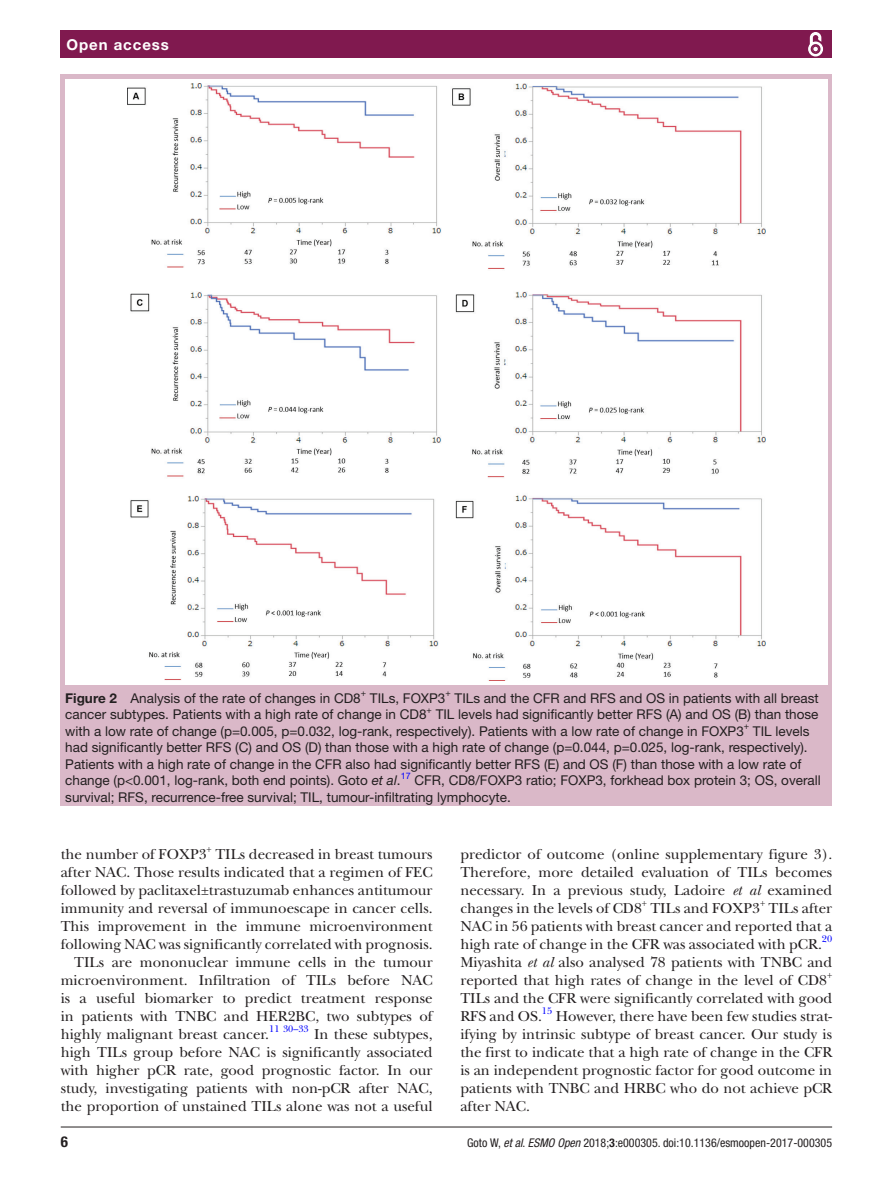
<style>
.page{position:relative;width:893px;height:1191px;background:#fff}
.page>*{position:absolute;margin:0;border:0;box-sizing:border-box;transform-origin:0 0}
.t1{font:15px/18px "New Baskerville";color:#231f20;text-align:justify}
.t2{font:700 15px "Helvetica Neue LT Std";letter-spacing:.065em;color:#fff}
.t3{font:700 condensed 15px "Helvetica Neue LT Std";color:#231f20}
.t4{font:13.5px/16.5px "Helvetica Neue LT Std";color:#231f20}
.t5{font:condensed 12px "Helvetica Neue LT Std";color:#231f20}
.t6{font:9.9px "New Baskerville";color:#00f}
.t7{font:9.9px "New Baskerville";color:#231f20}
.s1{font-weight:700}
.s2{font-style:italic}
</style>
<div class="page">
<div style="left:61px;top:31px;width:771px;height:27px;background:#80194f"></div>
<svg style="left:808px;top:32px;width:15px;height:25px"></svg>
<div style="left:812px;top:45px;width:7px;height:8px;border:1px solid #80194f;border-radius:50%"></div>
<hr style="left:61px;top:1126px;width:771px;height:1px;background:#231f20">
<div style="left:61px;top:74px;width:771px;height:732px;background:#dab8c8"></div>
<div style="left:65px;top:79px;width:762px;height:605px;background:#fff"></div>
<img style="left:127px;top:83px;width:638px;height:597px">
<p class="t2" style="left:66px;top:35px;width:104px">Open access</p>
<p class="t4" style="left:65px;top:689px;width:757px"><span class="s1">Figure 2</span> Analysis of the rate of changes in CD8<sup>+</sup> TILs, FOXP3<sup>+</sup> TILs and the CFR and RFS and OS in patients with all breast cancer subtypes. Patients with a high rate of change in CD8<sup>+</sup> TIL levels had significantly better RFS (A) and OS (B) than those with a low rate of change (p=0.005, p=0.032, log-rank, respectively). Patients with a low rate of change in FOXP3<sup>+</sup> TIL levels had significantly better RFS (C) and OS (D) than those with a high rate of change (p=0.044, p=0.025, log-rank, respectively).<br>Patients with a high rate of change in the CFR also had significantly better RFS (E) and OS (F) than those with a low rate of change (p&lt;0.001, log-rank, both end points). Goto <span class="s2">et al</span>.<sup>17</sup> CFR, CD8/FOXP3 ratio; FOXP3, forkhead box protein 3; OS, overall survival; RFS, recurrence-free survival; TIL, tumour-infiltrating lymphocyte.</p>
<p class="t1" style="left:61px;top:845px;width:147px">the number of FOXP3</p>
<p class="t7" style="left:207px;top:843px;width:7px">+</p>
<p class="t1" style="left:215px;top:845px;width:219px">TILs decreased in breast tumours</p>
<p class="t1" style="left:61px;top:863px;width:373px">after NAC. Those results indicated that a regimen of FEC</p>
<p class="t1" style="left:61px;top:881px;width:373px">followed by paclitaxel±trastuzumab enhances antitumour</p>
<p class="t1" style="left:61px;top:899px;width:373px">immunity and reversal of immunoescape in cancer cells.</p>
<p class="t1" style="left:61px;top:917px;width:373px">This improvement in the immune microenvironment</p>
<p class="t1" style="left:61px;top:935px;width:373px">following NAC was significantly correlated with prognosis.</p>
<p class="t1" style="left:74px;top:953px;width:360px">TILs are mononuclear immune cells in the tumour</p>
<p class="t1" style="left:61px;top:971px;width:373px">microenvironment. Infiltration of TILs before NAC</p>
<p class="t1" style="left:61px;top:989px;width:373px">is a useful biomarker to predict treatment response</p>
<p class="t1" style="left:61px;top:1007px;width:373px">in patients with TNBC and HER2BC, two subtypes of</p>
<p class="t1" style="left:61px;top:1025px;width:210px">highly malignant breast cancer.</p>
<p class="t6" style="left:269px;top:1023px;width:41px">11 30–33</p>
<p class="t1" style="left:61px;top:1025px;width:373px;text-indent:253px">In these subtypes, high TILs group before NAC is significantly associated with higher pCR rate, good prognostic factor. In our study, investigating patients with non-pCR after NAC, the proportion of unstained TILs alone was not a useful</p>
<p class="t1" style="left:460px;top:845px;width:373px">predictor of outcome (online supplementary figure 3).<br>Therefore, more detailed evaluation of TILs becomes necessary. In a previous study, Ladoire <span class="s2">et al</span> examined changes in the levels of CD8<sup>+</sup> TILs and FOXP3</p>
<p class="t7" style="left:760px;top:897px;width:7px">+</p>
<p class="t1" style="left:460px;top:899px;width:373px;text-indent:308px">TILs after NAC in 56 patients with breast cancer and reported that a high rate of change in the CFR was associated with pCR.</p>
<p class="t6" style="left:822px;top:933px;width:12px">20</p>
<p class="t1" style="left:460px;top:953px;width:373px">Miyashita <span class="s2">et al</span> also analysed 78 patients with TNBC and reported that high rates of change in the level of CD8</p>
<p class="t7" style="left:827px;top:969px;width:7px">+</p>
<p class="t1" style="left:460px;top:989px;width:373px">TILs and the CFR were significantly correlated with good<br>RFS and OS.</p>
<p class="t6" style="left:542px;top:1005px;width:12px">15</p>
<p class="t1" style="left:460px;top:1007px;width:373px;text-indent:95px">However, there have been few studies strat&shy;ifying by intrinsic subtype of breast cancer. Our study is the first to indicate that a high rate of change in the CFR is an independent prognostic factor for good outcome in patients with TNBC and HRBC who do not achieve pCR after NAC.</p>
<p class="t3" style="left:61px;top:1132px;width:9px">6</p>
<p class="t5" style="left:467px;top:1135px;width:366px">Goto W, <span class="s2">et al</span>. <span class="s2">ESMO Open</span> 2018;<span class="s1">3</span>:e000305. doi:10.1136/esmoopen-2017-000305</p>
</div>
